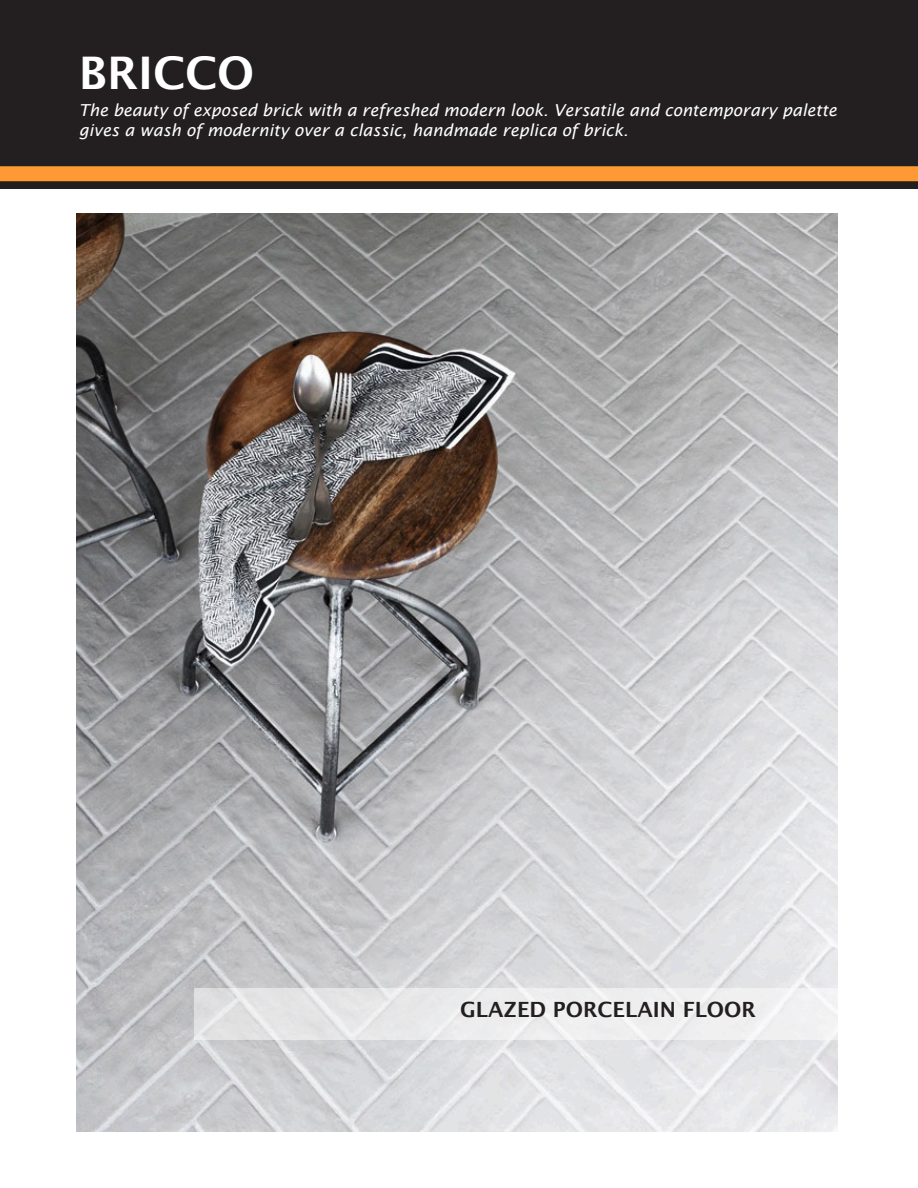
<style>
.page{position:relative;width:918px;height:1188px;background:#fff}
.page>*{position:absolute;margin:0;border:0;box-sizing:border-box;transform-origin:0 0}
.t1{font:600 45px "Lucida Sans";color:#fff}
.t2{font:600 21px "Lucida Sans";color:#231f20}
.t3{font:italic 16.5px/19.8px "Lucida Sans";color:#fff}
</style>
<div class="page">
<div style="left:0;top:0;width:918px;height:189px;background:#231f20"></div>
<div style="left:0;top:166px;width:918px;height:15px;background:#f93"></div>
<img style="left:77px;top:214px;width:760px;height:918px">
<div style="left:194px;top:988px;width:724px;height:52px;background:linear-gradient(to right,#e0e1e2,#fafafb)"></div>
<p class="t1" style="left:79px;top:47px;width:177px">BRICCO</p>
<p class="t3" style="left:79px;top:101px;width:760px">The beauty of exposed brick with a refreshed modern look. Versatile and contemporary palette gives a wash of modernity over a classic, handmade replica of brick.</p>
<p class="t2" style="left:460px;top:997px;width:297px">GLAZED PORCELAIN FLOOR</p>
</div>
